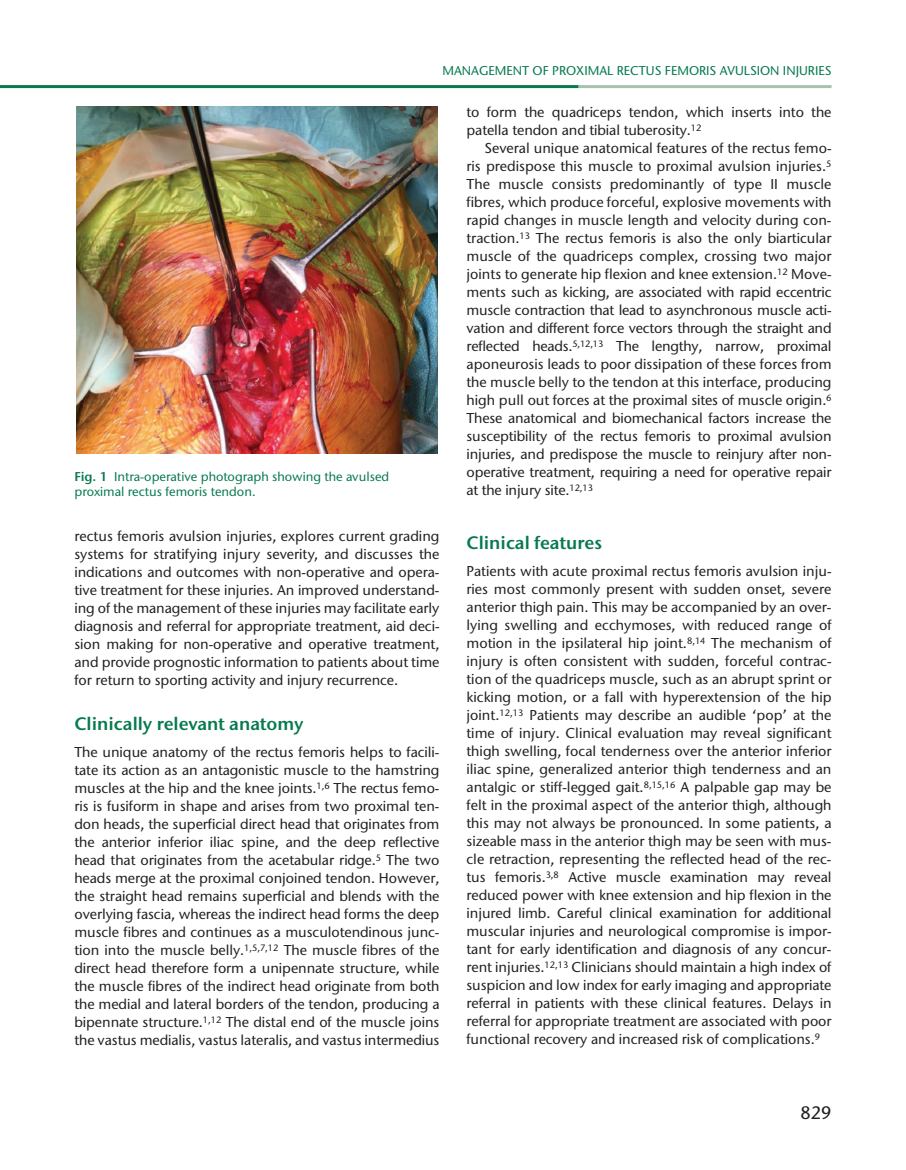
<style>
.page{position:relative;width:906px;height:1170px;background:#fff}
.page>*{position:absolute;margin:0;border:0;box-sizing:border-box;transform-origin:0 0}
.t1{font:600 18px "Stone Sans ITC Pro";color:#077a4e}
.t2{font:500 18px "Stone Sans ITC Pro";color:#231f20}
.t3{font:500 14.25px/18px "Stone Sans ITC Pro";letter-spacing:-.005em;color:#231f20;text-align:justify}
.t4{font:500 12.75px/15px "Stone Sans ITC Pro";color:#077a4e}
.s1{font-weight:600}
</style>
<div class="page">
<hr style="left:578px;top:85px;width:253px;height:3px;background:#a9c1b0">
<hr style="left:0;top:85px;width:578px;height:3px;background:#077a4e">
<img style="left:77px;top:106px;width:360px;height:348px">
<p class="t4" style="left:442px;top:63px;width:390px">management of proximal rectus femoris avulsion injuries</p>
<p class="t4" style="left:74px;top:469px;width:316px"><span class="s1">Fig. 1</span> Intra-operative photograph showing the avulsed proximal rectus femoris tendon.</p>
<p class="t3" style="left:74px;top:526px;width:366px">rectus femoris avulsion injuries, explores current grading systems for stratifying injury severity, and discusses the indications and outcomes with non-operative and opera&shy;tive treatment for these injuries. An improved understand&shy;ing of the management of these injuries may facilitate early diagnosis and referral for appropriate treatment, aid deci&shy;sion making for non-operative and operative treatment, and provide prognostic information to patients about time for return to sporting activity and injury recurrence.</p>
<p class="t1" style="left:74px;top:712px;width:231px">Clinically relevant anatomy</p>
<p class="t3" style="left:74px;top:742px;width:366px">The unique anatomy of the rectus femoris helps to facili&shy;tate its action as an antagonistic muscle to the hamstring muscles at the hip and the knee joints.<sup>1,6</sup> The rectus femo&shy;ris is fusiform in shape and arises from two proximal ten&shy;don heads, the superficial direct head that originates from the anterior inferior iliac spine, and the deep reflective head that originates from the acetabular ridge.<sup>5</sup> The two heads merge at the proximal conjoined tendon. However, the straight head remains superficial and blends with the overlying fascia, whereas the indirect head forms the deep muscle fibres and continues as a musculotendinous junc&shy;tion into the muscle belly.<sup>1,5,7,12</sup> The muscle fibres of the direct head therefore form a unipennate structure, while the muscle fibres of the indirect head originate from both the medial and lateral borders of the tendon, producing a bipennate structure.<sup>1,12</sup> The distal end of the muscle joins the vastus medialis, vastus lateralis, and vastus intermedius</p>
<p class="t3" style="left:466px;top:103px;width:366px">to form the quadriceps tendon, which inserts into the patella tendon and tibial tuberosity.<sup>12</sup></p>
<p class="t3" style="left:466px;top:139px;width:367px;text-indent:18px">Several unique anatomical features of the rectus femo&shy;ris predispose this muscle to proximal avulsion injuries.<sup>5<br></sup>The muscle consists predominantly of type II muscle fibres, which produce forceful, explosive movements with rapid changes in muscle length and velocity during con&shy;traction.<sup>13</sup> The rectus femoris is also the only biarticular muscle of the quadriceps complex, crossing two major joints to generate hip flexion and knee extension.<sup>12</sup> Move&shy;ments such as kicking, are associated with rapid eccentric muscle contraction that lead to asynchronous muscle acti&shy;vation and different force vectors through the straight and reflected heads.<sup>5,12,13</sup> The lengthy, narrow, proximal aponeurosis leads to poor dissipation of these forces from the muscle belly to the tendon at this interface, producing high pull out forces at the proximal sites of muscle origin.<sup>6<br></sup>These anatomical and biomechanical factors increase the susceptibility of the rectus femoris to proximal avulsion injuries, and predispose the muscle to reinjury after non&shy;operative treatment, requiring a need for operative repair at the injury site.<sup>12,13</sup></p>
<p class="t1" style="left:466px;top:531px;width:137px">Clinical features</p>
<p class="t3" style="left:466px;top:562px;width:367px">Patients with acute proximal rectus femoris avulsion inju&shy;ries most commonly present with sudden onset, severe anterior thigh pain. This may be accompanied by an over&shy;lying swelling and ecchymoses, with reduced range of motion in the ipsilateral hip joint.<sup>8,14</sup> The mechanism of injury is often consistent with sudden, forceful contrac&shy;tion of the quadriceps muscle, such as an abrupt sprint or kicking motion, or a fall with hyperextension of the hip joint.<sup>12,13</sup> Patients may describe an audible ‘pop’ at the time of injury. Clinical evaluation may reveal significant thigh swelling, focal tenderness over the anterior inferior iliac spine, generalized anterior thigh tenderness and an antalgic or stiff-legged gait.<sup>8,15,16</sup> A palpable gap may be felt in the proximal aspect of the anterior thigh, although this may not always be pronounced. In some patients, a sizeable mass in the anterior thigh may be seen with mus&shy;cle retraction, representing the reflected head of the rec&shy;tus femoris.<sup>3,8</sup> Active muscle examination may reveal reduced power with knee extension and hip flexion in the injured limb. Careful clinical examination for additional muscular injuries and neurological compromise is impor&shy;tant for early identification and diagnosis of any concur&shy;rent injuries.<sup>12,13</sup> Clinicians should maintain a high index of suspicion and low index for early imaging and appropriate referral in patients with these clinical features. Delays in referral for appropriate treatment are associated with poor functional recovery and increased risk of complications.<sup>9</sup></p>
<p class="t2" style="left:800px;top:1101px;width:32px">829</p>
</div>
